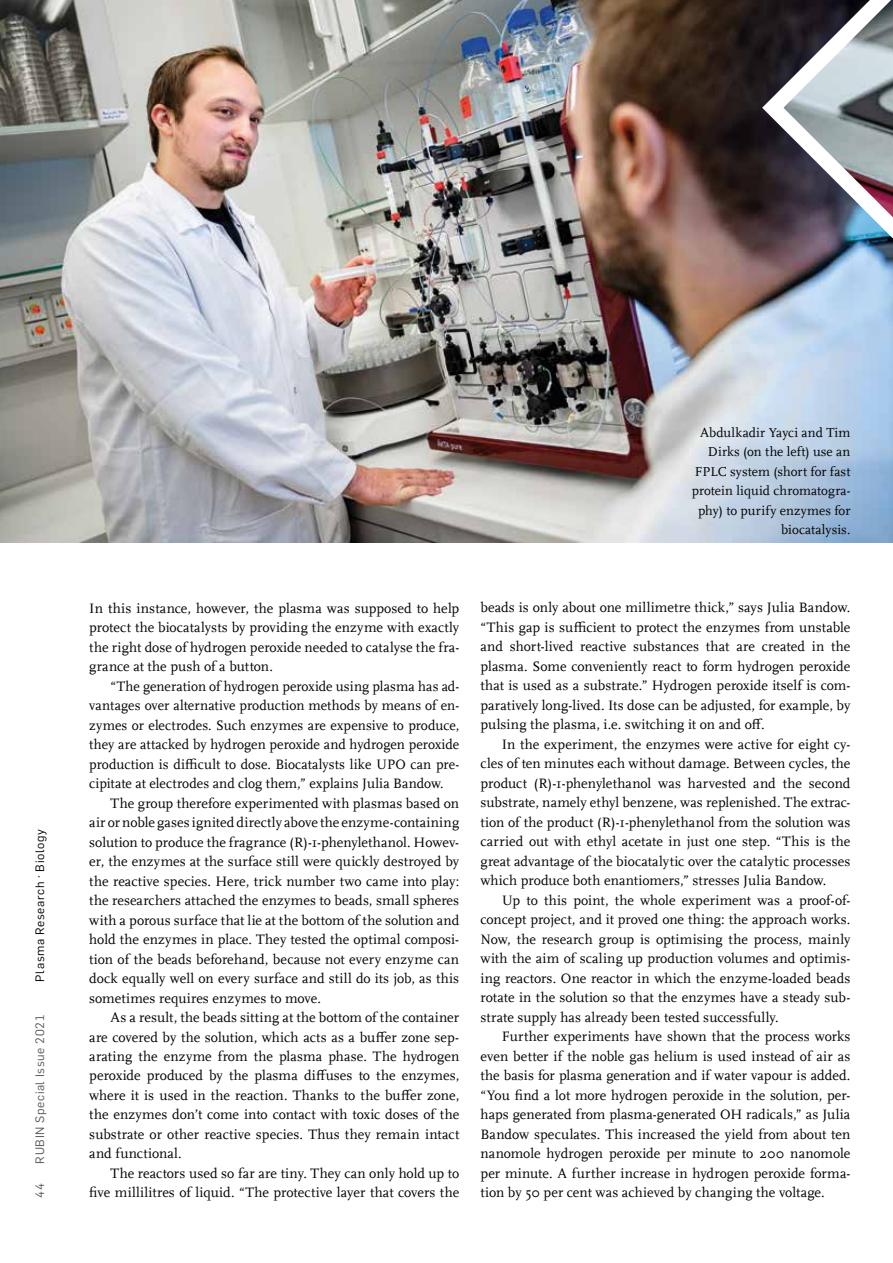
<style>
.page{position:relative;width:893px;height:1263px;background:#fff}
.page>*{position:absolute;margin:0;border:0;box-sizing:border-box;transform-origin:0 0}
.t1{font:14.25px/19.5px "RUB Scala MZ";letter-spacing:.005em;color:#000;text-align:justify}
.t2{font:13.5px/19.5px "RUB Scala MZ";letter-spacing:.005em;color:#000;text-align:right}
.t3{font:12px "Rub Flama";letter-spacing:.055em;color:#575756}
.t4{font:12px "Rub Flama";letter-spacing:.055em;color:#000}
</style>
<div class="page">
<img style="left:0;top:0;width:893px;height:542px">
<img style="left:752px;top:0;width:141px;height:464px">
<p class="t4" style="left:32px;top:981px;width:154px;rotate:-90deg">Plasma Research · Biology</p>
<p class="t3" style="left:32px;top:1163px;width:150px;rotate:-90deg">RUBIN Special Issue 2021</p>
<p class="t3" style="left:32px;top:1197px;width:16px;rotate:-90deg">44</p>
<p class="t2" style="left:692px;top:422px;width:160px">Abdulkadir Yayci and Tim<br>Dirks (on the left) use an<br>FPLC system (short for fast protein liquid chromatogra&shy;phy) to purify enzymes for biocatalysis.</p>
<p class="t1" style="left:89px;top:598px;width:371px">In this instance, however, the plasma was supposed to help protect the biocatalysts by providing the enzyme with exactly the right dose of hydrogen peroxide needed to catalyse the fra&shy;grance at the push of a button.</p>
<p class="t1" style="left:89px;top:676px;width:371px;text-indent:21px">“The generation of hydrogen peroxide using plasma has ad&shy;vantages over alternative production methods by means of en&shy;zymes or electrodes. Such enzymes are expensive to produce, they are attacked by hydrogen peroxide and hydrogen peroxide production is difficult to dose. Biocatalysts like UPO can pre&shy;cipitate at electrodes and clog them,” explains Julia Bandow.</p>
<p class="t1" style="left:89px;top:793px;width:371px;text-indent:21px">The group therefore experimented with plasmas based on air or noble gases ignited directly above the enzyme-containing solution to produce the fragrance (R)-1-phenylethanol. Howev&shy;er, the enzymes at the surface still were quickly destroyed by the reactive species. Here, trick number two came into play: the researchers attached the enzymes to beads, small spheres with a porous surface that lie at the bottom of the solution and hold the enzymes in place. They tested the optimal composi&shy;tion of the beads beforehand, because not every enzyme can dock equally well on every surface and still do its job, as this sometimes requires enzymes to move.</p>
<p class="t1" style="left:89px;top:1007px;width:371px;text-indent:21px">As a result, the beads sitting at the bottom of the container are covered by the solution, which acts as a buffer zone sep&shy;arating the enzyme from the plasma phase. The hydrogen peroxide produced by the plasma diffuses to the enzymes, where it is used in the reaction. Thanks to the buffer zone, the enzymes don’t come into contact with toxic doses of the substrate or other reactive species. Thus they remain intact and functional.</p>
<p class="t1" style="left:89px;top:1163px;width:371px;text-align:right">The reactors used so far are tiny. They can only hold up to five millilitres of liquid. “The protective layer that covers the</p>
<p class="t1" style="left:480px;top:597px;width:371px">beads is only about one millimetre thick,” says Julia Bandow. “This gap is sufficient to protect the enzymes from unstable and short-lived reactive substances that are created in the plasma. Some conveniently react to form hydrogen peroxide that is used as a substrate.” Hydrogen peroxide itself is com&shy;paratively long-lived. Its dose can be adjusted, for example, by pulsing the plasma, i.e. switching it on and off.</p>
<p class="t1" style="left:480px;top:734px;width:371px;text-indent:21px">In the experiment, the enzymes were active for eight cy&shy;cles of ten minutes each without damage. Between cycles, the product (R)-1-phenylethanol was harvested and the second substrate, namely ethyl benzene, was replenished. The extrac&shy;tion of the product (R)-1-phenylethanol from the solution was carried out with ethyl acetate in just one step. “This is the great advantage of the biocatalytic over the catalytic processes which produce both enantiomers,” stresses Julia Bandow.</p>
<p class="t1" style="left:480px;top:890px;width:371px;text-indent:21px">Up to this point, the whole experiment was a proof-of&shy;concept project, and it proved one thing: the approach works.<br>Now, the research group is optimising the process, mainly with the aim of scaling up production volumes and optimis&shy;ing reactors. One reactor in which the enzyme-loaded beads rotate in the solution so that the enzymes have a steady sub&shy;strate supply has already been tested successfully.</p>
<p class="t1" style="left:480px;top:1026px;width:371px;text-indent:21px">Further experiments have shown that the process works even better if the noble gas helium is used instead of air as the basis for plasma generation and if water vapour is added. “You find a lot more hydrogen peroxide in the solution, per&shy;haps generated from plasma-generated OH radicals,” as Julia Bandow speculates. This increased the yield from about ten nanomole hydrogen peroxide per minute to 200 nanomole per minute. A further increase in hydrogen peroxide forma&shy;tion by 50 per cent was achieved by changing the voltage.</p>
</div>
